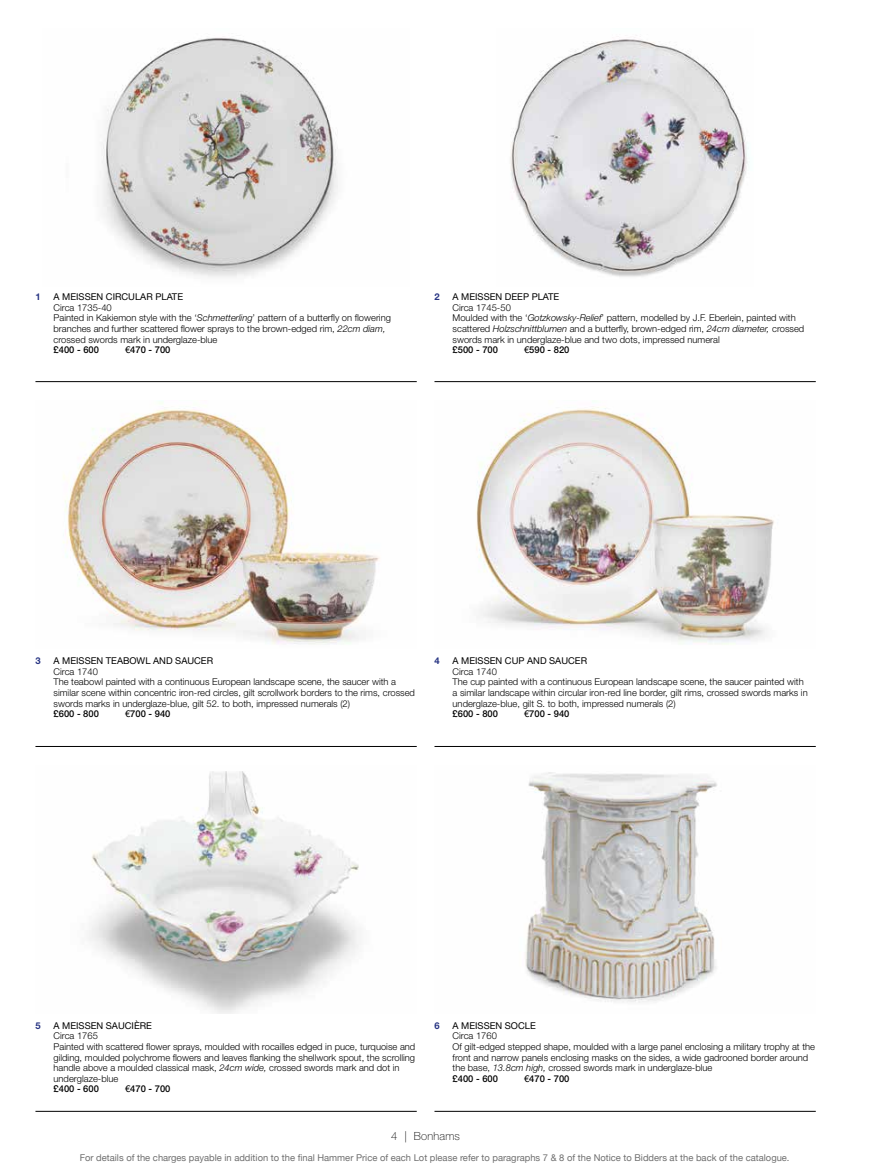
<style>
.page{position:relative;width:869px;height:1170px;background:#fff}
.page>*{position:absolute;margin:0;border:0;box-sizing:border-box;transform-origin:0 0}
.t1{font:100 11.25px "Helvetica Neue";letter-spacing:.02em;color:#000}
.t2{font:300 9.38px/10.6px "Helvetica Neue";color:#000}
.t3{font:9.38px "Helvetica Neue";color:#6f6f6f}
.t4{font:9.38px "Helvetica Neue";color:#000}
.t5{font:500 9.38px "Helvetica Neue";color:#000}
.t6{font:700 9.38px "Helvetica Neue";color:#283583}
.s1{font-style:italic}
.s2{font-weight:400}
.s3{font-weight:500}
</style>
<div class="page">
<hr style="left:35px;top:746px;width:381px;height:1px;background:#000">
<hr style="left:434px;top:746px;width:381px;height:1px;background:#000">
<img style="left:88px;top:771px;width:271px;height:242px">
<hr style="left:35px;top:1110px;width:381px;height:1px;background:#000">
<img style="left:525px;top:772px;width:192px;height:231px">
<hr style="left:434px;top:1110px;width:381px;height:1px;background:#000">
<hr style="left:35px;top:381px;width:381px;height:1px;background:#000">
<hr style="left:434px;top:381px;width:381px;height:1px;background:#000">
<img style="left:63px;top:402px;width:317px;height:243px">
<img style="left:476px;top:407px;width:298px;height:238px">
<img style="left:102px;top:38px;width:236px;height:239px">
<img style="left:510px;top:35px;width:239px;height:242px">
<p class="t6" style="left:35px;top:291px;width:7px">1</p>
<p class="t4" style="left:54px;top:291px;width:130px">A MEISSEN CIRCULAR PLATE</p>
<p class="t6" style="left:434px;top:291px;width:7px">2</p>
<p class="t2" style="left:54px;top:302px;width:339px">Circa 1735-40<br>Painted in Kakiemon style with the ‘<span class="s1">Schmetterling</span>’ pattern of a butterfly on flowering branches and further scattered flower sprays to the brown-edged rim, <span class="s1">22cm diam, </span>crossed swords mark in underglaze-blue</p>
<p class="t5" style="left:54px;top:344px;width:47px">£400 - 600</p>
<p class="t5" style="left:125px;top:344px;width:47px"><span class="s2">€</span>470 - 700</p>
<p class="t4" style="left:452px;top:291px;width:107px">A MEISSEN DEEP PLATE</p>
<p class="t2" style="left:452px;top:302px;width:353px">Circa 1745-50<br>Moulded with the ‘<span class="s1">Gotzkowsky-Relief</span>’ pattern, modelled by J.F. Eberlein, painted with scattered <span class="s1">Holzschnittblumen</span> and a butterfly, brown-edged rim, <span class="s1">24cm diameter,</span> crossed swords mark in underglaze-blue and two dots, impressed numeral</p>
<p class="t5" style="left:452px;top:344px;width:47px">£500 - 700</p>
<p class="t5" style="left:524px;top:344px;width:47px"><span class="s2">€</span>590 - 820</p>
<p class="t6" style="left:35px;top:655px;width:7px">3</p>
<p class="t4" style="left:54px;top:655px;width:161px">A MEISSEN TEABOWL AND SAUCER</p>
<p class="t6" style="left:434px;top:655px;width:7px">4</p>
<p class="t2" style="left:54px;top:666px;width:363px">Circa 1740<br>The teabowl painted with a continuous European landscape scene, the saucer with a similar scene within concentric iron-red circles, gilt scrollwork borders to the rims, crossed swords marks in underglaze-blue, gilt 52. to both, impressed numerals (2)</p>
<p class="t5" style="left:54px;top:708px;width:47px">£600 - 800</p>
<p class="t5" style="left:125px;top:708px;width:47px"><span class="s2">€</span>700 - 940</p>
<p class="t4" style="left:452px;top:655px;width:136px">A MEISSEN CUP AND SAUCER</p>
<p class="t2" style="left:452px;top:666px;width:356px">Circa 1740<br>The cup painted with a continuous European landscape scene, the saucer painted with a similar landscape within circular iron-red line border, gilt rims, crossed swords marks in underglaze-blue, gilt S. to both, impressed numerals (2)</p>
<p class="t5" style="left:452px;top:708px;width:47px">£600 - 800</p>
<p class="t5" style="left:524px;top:708px;width:47px"><span class="s2">€</span>700 - 940</p>
<p class="t6" style="left:35px;top:1019px;width:7px">5</p>
<p class="t4" style="left:54px;top:1019px;width:99px">A MEISSEN SAUCIÈRE</p>
<p class="t6" style="left:434px;top:1019px;width:7px">6</p>
<p class="t2" style="left:54px;top:1030px;width:363px">Circa 1765<br>Painted with scattered flower sprays, moulded with rocailles edged in puce, turquoise and gilding, moulded polychrome flowers and leaves flanking the shellwork spout, the scrolling handle above a moulded classical mask, <span class="s1">24cm wide,</span> crossed swords mark and dot in underglaze-blue</p>
<p class="t5" style="left:54px;top:1083px;width:47px">£400 - 600</p>
<p class="t5" style="left:125px;top:1083px;width:47px"><span class="s2">€</span>470 - 700</p>
<p class="t4" style="left:452px;top:1019px;width:84px">A MEISSEN SOCLE</p>
<p class="t2" style="left:452px;top:1030px;width:364px">Circa 1760<br>Of gilt-edged stepped shape, moulded with a large panel enclosing a military trophy at the front and narrow panels enclosing masks on the sides, a wide gadrooned border around the base, <span class="s1">13.8cm high,</span> crossed swords mark in underglaze-blue<br><span class="s3">£400 - 600</span></p>
<p class="t5" style="left:524px;top:1072px;width:47px"><span class="s2">€</span>470 - 700</p>
<p class="t1" style="left:391px;top:1129px;width:70px">4 | Bonhams</p>
<p class="t3" style="left:80px;top:1150px;width:711px">For details of the charges payable in addition to the final Hammer Price of each Lot please refer to paragraphs 7 &amp; 8 of the Notice to Bidders at the back of the catalogue.</p>
</div>
